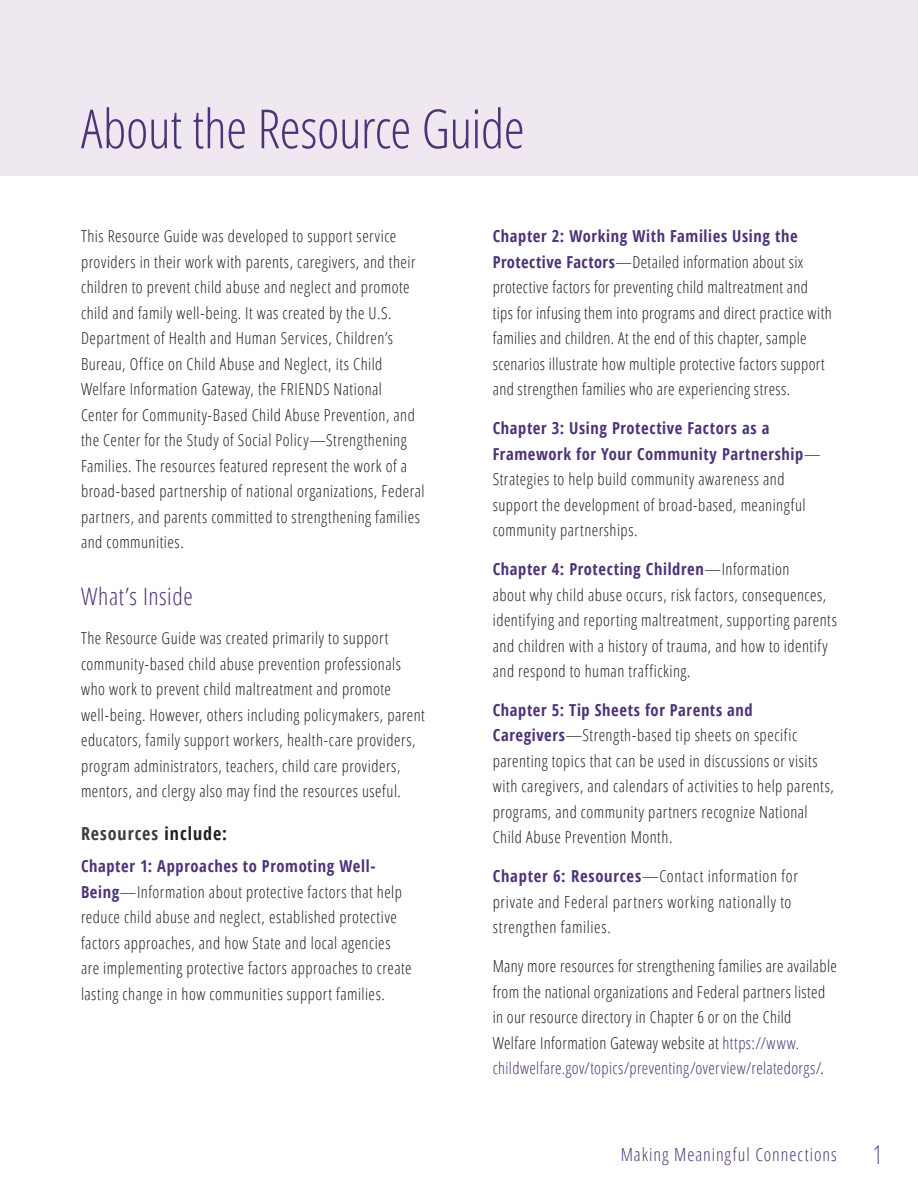
<style>
.page{position:relative;width:918px;height:1188px;background:#fff}
.page>*{position:absolute;margin:0;border:0;box-sizing:border-box;transform-origin:0 0}
.t1{font:300 condensed 54px "Open Sans";letter-spacing:-.015em;color:#4d3378}
.t2{font:300 condensed 24px "Open Sans";letter-spacing:.02em;color:#4d3378}
.t3{font:300 condensed 18px "Open Sans";letter-spacing:.05em;color:#4d3378}
.t4{font:700 condensed 18px "Open Sans";letter-spacing:.055em;color:#3e3e3f}
.t5{font:300 condensed 16.5px/25.5px "Open Sans";letter-spacing:.03em;color:#231f20}
.s1{color:#231f20}
.s2{font-weight:700;color:#4d3378}
.s3{color:#4d3378}
.s4{font-family:"Lane";font-weight:400;font-size:27px}
</style>
<div class="page">
<div style="left:0;top:0;width:918px;height:176px;background:#efe8f1"></div>
<h2 class="t1" style="left:81px;top:92px;width:445px">About the Resource Guide</h2>
<p class="t5" style="left:81px;top:223px;width:345px">This Resource Guide was developed to support service providers in their work with parents, caregivers, and their children to prevent child abuse and neglect and promote child and family well-being. It was created by the U.S.<br>Department of Health and Human Services, Children’s Bureau, Office on Child Abuse and Neglect, its Child Welfare Information Gateway, the FRIENDS National<br>Center for Community-Based Child Abuse Prevention, and the Center for the Study of Social Policy—Strengthening Families. The resources featured represent the work of a broad-based partnership of national organizations, Federal partners, and parents committed to strengthening families and communities.</p>
<p class="t2" style="left:81px;top:580px;width:113px">What’s Inside</p>
<p class="t5" style="left:81px;top:625px;width:345px">The Resource Guide was created primarily to support community-based child abuse prevention professionals who work to prevent child maltreatment and promote well-being. However, others including policymakers, parent educators, family support workers, health-care providers, program administrators, teachers, child care providers, mentors, and clergy also may find the resources useful.</p>
<p class="t4" style="left:81px;top:821px;width:147px">Resources <span class="s1">include:</span></p>
<p class="t5" style="left:81px;top:853px;width:332px"><span class="s2">Chapter 1: Approaches to Promoting Well-Being</span>—Information about protective factors that help reduce child abuse and neglect, established protective factors approaches, and how State and local agencies are implementing protective factors approaches to create lasting change in how communities support families.</p>
<p class="t5" style="left:493px;top:223px;width:341px"><span class="s2">Chapter 2: Working With Families Using the Protective Factors</span>—Detailed information about six protective factors for preventing child maltreatment and tips for infusing them into programs and direct practice with families and children. At the end of this chapter, sample scenarios illustrate how multiple protective factors support and strengthen families who are experiencing stress.</p>
<p class="t5" style="left:493px;top:415px;width:330px"><span class="s2">Chapter 3: Using Protective Factors as a Framework for Your Community Partnership</span>— Strategies to help build community awareness and support the development of broad-based, meaningful community partnerships.</p>
<p class="t5" style="left:493px;top:556px;width:346px"><span class="s2">Chapter 4: Protecting Children</span>—Information<br>about why child abuse occurs, risk factors, consequences, identifying and reporting maltreatment, supporting parents and children with a history of trauma, and how to identify and respond to human trafficking.</p>
<p class="t5" style="left:493px;top:697px;width:343px"><span class="s2">Chapter 5: Tip Sheets for Parents and Caregivers</span>—Strength-based tip sheets on specific parenting topics that can be used in discussions or visits with caregivers, and calendars of activities to help parents, programs, and community partners recognize National Child Abuse Prevention Month.</p>
<p class="t5" style="left:493px;top:863px;width:307px"><span class="s2">Chapter 6: Resources</span>—Contact information for private and Federal partners working nationally to strengthen families.</p>
<p class="t5" style="left:493px;top:953px;width:346px">Many more resources for strengthening families are available from the national organizations and Federal partners listed in our resource directory in Chapter 6 or on the Child Welfare Information Gateway website at <span class="s3">https://www. childwelfare.gov/topics/preventing/overview/relatedorgs/</span>.</p>
<p class="t3" style="left:621px;top:1142px;width:265px">Making Meaningful Connections <span class="s4">1</span></p>
</div>
